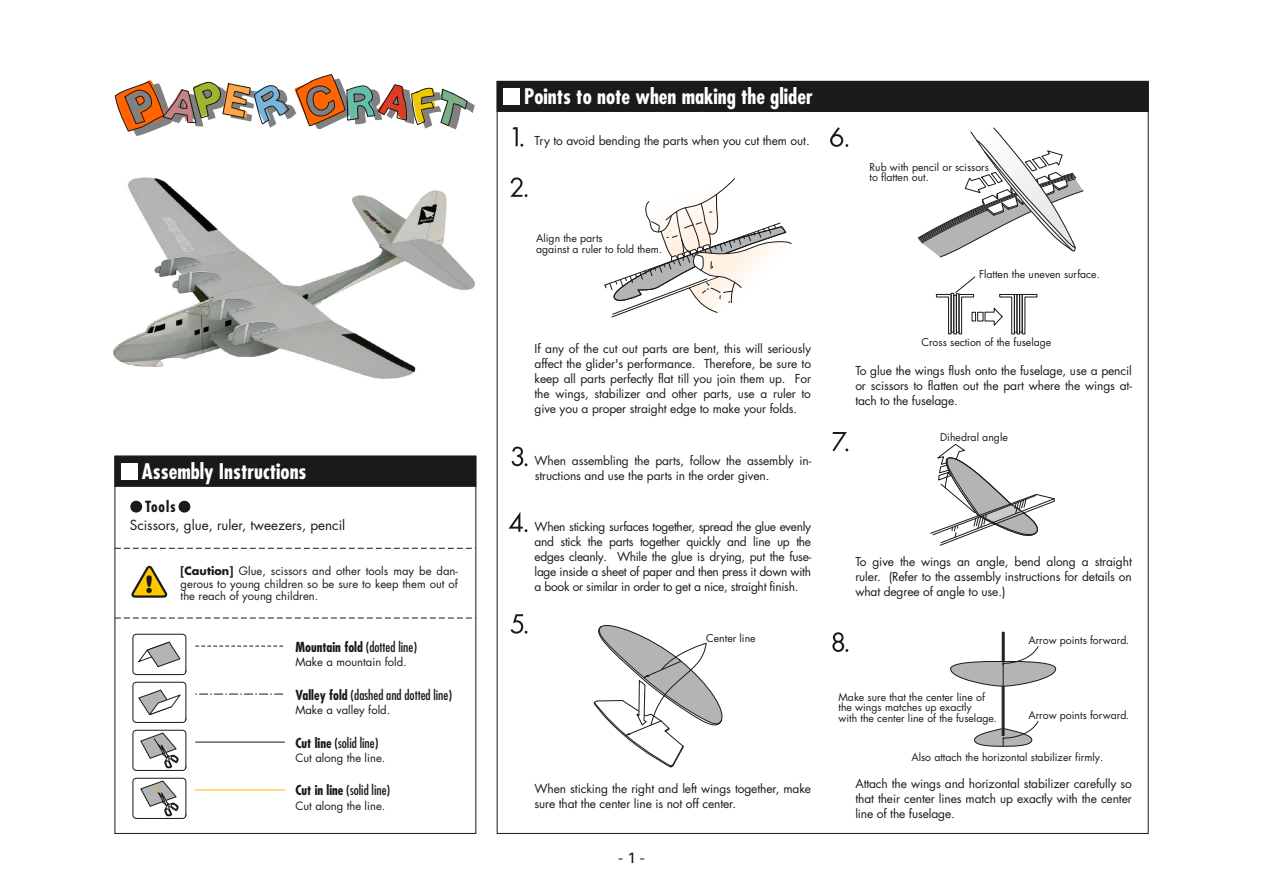
<style>
.page{position:relative;width:1263px;height:893px;background:#fff}
.page>*{position:absolute;margin:0;border:0;box-sizing:border-box;transform-origin:0 0}
.t1{font:900 24px "Helvetica Rounded";color:#1a1a1a}
.t2{font:700 condensed 21px "Futura";color:#fff}
.t3{font:700 condensed 15px "Futura";letter-spacing:.06em;color:#1a1a1a}
.t4{font:15px "Univers";color:#1a1a1a}
.t5{font:condensed 13.5px "Futura";color:#1a1a1a}
.t6{font:13.5px "Futura";color:#1a1a1a}
.t7{font:700 condensed 13.5px "Futura";color:#1a1a1a}
.t8{font:12px/15px "Futura";letter-spacing:-.01em;color:#1a1a1a;text-align:justify}
.t9{font:11.25px/12.8px "Futura";color:#1a1a1a;text-align:justify}
.t10{font:10.5px/10.5px "Futura";color:#1a1a1a}
.s1{font-weight:700}
.s2{font-weight:400}
</style>
<div class="page">
<svg style="left:138px;top:641px;width:42px;height:26px"></svg>
<div style="left:133px;top:634px;width:53px;height:41px;border:1px solid #1a1a1a;border-radius:3px"></div>
<svg style="left:195px;top:646px;width:89px;height:1px"></svg>
<svg style="left:138px;top:690px;width:42px;height:25px"></svg>
<div style="left:133px;top:682px;width:53px;height:41px;border:1px solid #1a1a1a;border-radius:3px"></div>
<svg style="left:195px;top:694px;width:89px;height:1px"></svg>
<svg style="left:140px;top:733px;width:38px;height:35px"></svg>
<div style="left:133px;top:730px;width:53px;height:41px;border:1px solid #1a1a1a;border-radius:3px"></div>
<hr style="left:195px;top:742px;width:90px;height:1px;background:#1a1a1a">
<svg style="left:140px;top:781px;width:38px;height:35px"></svg>
<div style="left:133px;top:778px;width:53px;height:41px;border:1px solid #1a1a1a;border-radius:3px"></div>
<hr style="left:195px;top:790px;width:90px;height:1px;background:#ffb400">
<svg style="left:132px;top:566px;width:35px;height:32px"></svg>
<svg style="left:117px;top:548px;width:355px;height:1px"></svg>
<svg style="left:117px;top:618px;width:355px;height:1px"></svg>
<div style="left:115px;top:456px;width:361px;height:31px;background:#1a1a1a;border:1px solid #1a1a1a"></div>
<div style="left:121px;top:463px;width:17px;height:17px;background:#fff"></div>
<div style="left:130px;top:501px;width:12px;height:12px;background:#1a1a1a;border-radius:50%"></div>
<div style="left:178px;top:501px;width:12px;height:12px;background:#1a1a1a;border-radius:50%"></div>
<svg style="left:512px;top:127px;width:11px;height:20px"></svg>
<svg style="left:512px;top:447px;width:15px;height:19px"></svg>
<svg style="left:508px;top:512px;width:19px;height:20px"></svg>
<svg style="left:510px;top:614px;width:17px;height:20px"></svg>
<svg style="left:593px;top:625px;width:130px;height:143px"></svg>
<svg style="left:830px;top:127px;width:18px;height:20px"></svg>
<svg style="left:917px;top:127px;width:167px;height:131px"></svg>
<svg style="left:1022px;top:294px;width:15px;height:41px"></svg>
<div style="left:1014px;top:294px;width:3px;height:38px;border:1px solid #1a1a1a"></div>
<div style="left:1017px;top:294px;width:3px;height:40px;border:1px solid #1a1a1a"></div>
<div style="left:1019px;top:294px;width:3px;height:38px;border:1px solid #1a1a1a"></div>
<svg style="left:977px;top:312px;width:6px;height:9px"></svg>
<svg style="left:984px;top:294px;width:31px;height:41px"></svg>
<svg style="left:936px;top:276px;width:40px;height:59px"></svg>
<svg style="left:832px;top:432px;width:16px;height:19px"></svg>
<svg style="left:930px;top:444px;width:125px;height:102px"></svg>
<svg style="left:832px;top:632px;width:16px;height:20px"></svg>
<hr style="left:1002px;top:632px;width:1px;height:34px;background:#1a1a1a">
<hr style="left:1003px;top:632px;width:1px;height:34px;background:#1a1a1a">
<hr style="left:1002px;top:684px;width:1px;height:51px;background:#1a1a1a">
<hr style="left:1003px;top:684px;width:1px;height:51px;background:#1a1a1a">
<svg style="left:950px;top:646px;width:106px;height:41px"></svg>
<svg style="left:974px;top:721px;width:65px;height:26px"></svg>
<svg style="left:510px;top:177px;width:17px;height:20px"></svg>
<svg style="left:604px;top:178px;width:188px;height:140px"></svg>
<div style="left:497px;top:81px;width:651px;height:31px;background:#1a1a1a"></div>
<div style="left:503px;top:88px;width:17px;height:17px;background:#fff"></div>
<svg style="left:114px;top:75px;width:361px;height:61px"></svg>
<img style="left:113px;top:178px;width:362px;height:201px">
<h2 class="t2" style="left:142px;top:458px;width:166px">Assembly Instructions</h2>
<p class="t3" style="left:145px;top:497px;width:32px">Tools</p>
<p class="t6" style="left:130px;top:516px;width:217px">Scissors, glue, ruler, tweezers, pencil</p>
<h1 class="t1" style="left:145px;top:569px;width:10px">!</h1>
<p class="t9" style="left:181px;top:565px;width:279px"><span class="s1">[Caution]</span> Glue, scissors and other tools may be dan&shy;gerous to young children so be sure to keep them out of the reach of young children.</p>
<p class="t7" style="left:295px;top:638px;width:123px">Mountain fold <span class="s2">(dotted line)</span></p>
<p class="t9" style="left:295px;top:656px;width:113px">Make a mountain fold.</p>
<p class="t5" style="left:295px;top:686px;width:158px"><span class="s1">Valley fold</span> (dashed and dotted line)</p>
<p class="t9" style="left:295px;top:704px;width:96px">Make a valley fold.</p>
<p class="t5" style="left:295px;top:734px;width:84px"><span class="s1">Cut line</span> (solid line)</p>
<p class="t9" style="left:295px;top:752px;width:91px">Cut along the line.</p>
<p class="t5" style="left:295px;top:782px;width:96px"><span class="s1">Cut in line</span> (solid line)</p>
<p class="t9" style="left:295px;top:800px;width:91px">Cut along the line.</p>
<h2 class="t2" style="left:524px;top:84px;width:290px">Points to note when making the glider</h2>
<p class="t8" style="left:535px;top:133px;width:277px">Try to avoid bending the parts when you cut them out.</p>
<p class="t10" style="left:536px;top:233px;width:128px">Align the parts<br>against a ruler to fold them.</p>
<p class="t8" style="left:534px;top:341px;width:278px">If any of the cut out parts are bent, this will seriously affect the glider's performance. Therefore, be sure to keep all parts perfectly flat till you join them up. For the wings, stabilizer and other parts, use a ruler to give you a proper straight edge to make your folds.</p>
<p class="t8" style="left:535px;top:453px;width:278px">When assembling the parts, follow the assembly in&shy;structions and use the parts in the order given.</p>
<p class="t8" style="left:535px;top:519px;width:278px">When sticking surfaces together, spread the glue evenly and stick the parts together quickly and line up the edges cleanly. While the glue is drying, put the fuse&shy;lage inside a sheet of paper and then press it down with a book or similar in order to get a nice, straight finish.</p>
<p class="t10" style="left:706px;top:633px;width:51px">Center line</p>
<p class="t8" style="left:535px;top:781px;width:278px">When sticking the right and left wings together, make sure that the center line is not off center.</p>
<p class="t4" style="left:618px;top:849px;width:28px">-1-</p>
<p class="t10" style="left:870px;top:162px;width:121px">Rub with pencil or scissors to flatten out.</p>
<p class="t10" style="left:979px;top:269px;width:122px">Flatten the uneven surface.</p>
<p class="t10" style="left:921px;top:337px;width:131px">Cross section of the fuselage</p>
<p class="t8" style="left:855px;top:363px;width:278px">To glue the wings flush onto the fuselage, use a pencil or scissors to flatten out the part where the wings at&shy;tach to the fuselage.</p>
<p class="t10" style="left:940px;top:432px;width:69px">Dihedral angle</p>
<p class="t8" style="left:855px;top:555px;width:278px">To give the wings an angle, bend along a straight ruler. (Refer to the assembly instructions for details on what degree of angle to use.)</p>
<p class="t10" style="left:1028px;top:635px;width:102px">Arrow points forward.</p>
<p class="t10" style="left:838px;top:692px;width:160px">Make sure that the center line of the wings matches up exactly<br>with the center line of the fuselage.</p>
<p class="t10" style="left:911px;top:752px;width:194px">Also attach the horizontal stabilizer firmly.</p>
<p class="t10" style="left:1028px;top:710px;width:102px">Arrow points forward.</p>
<p class="t8" style="left:855px;top:776px;width:278px">Attach the wings and horizontal stabilizer carefully so that their center lines match up exactly with the center line of the fuselage.</p>
</div>
